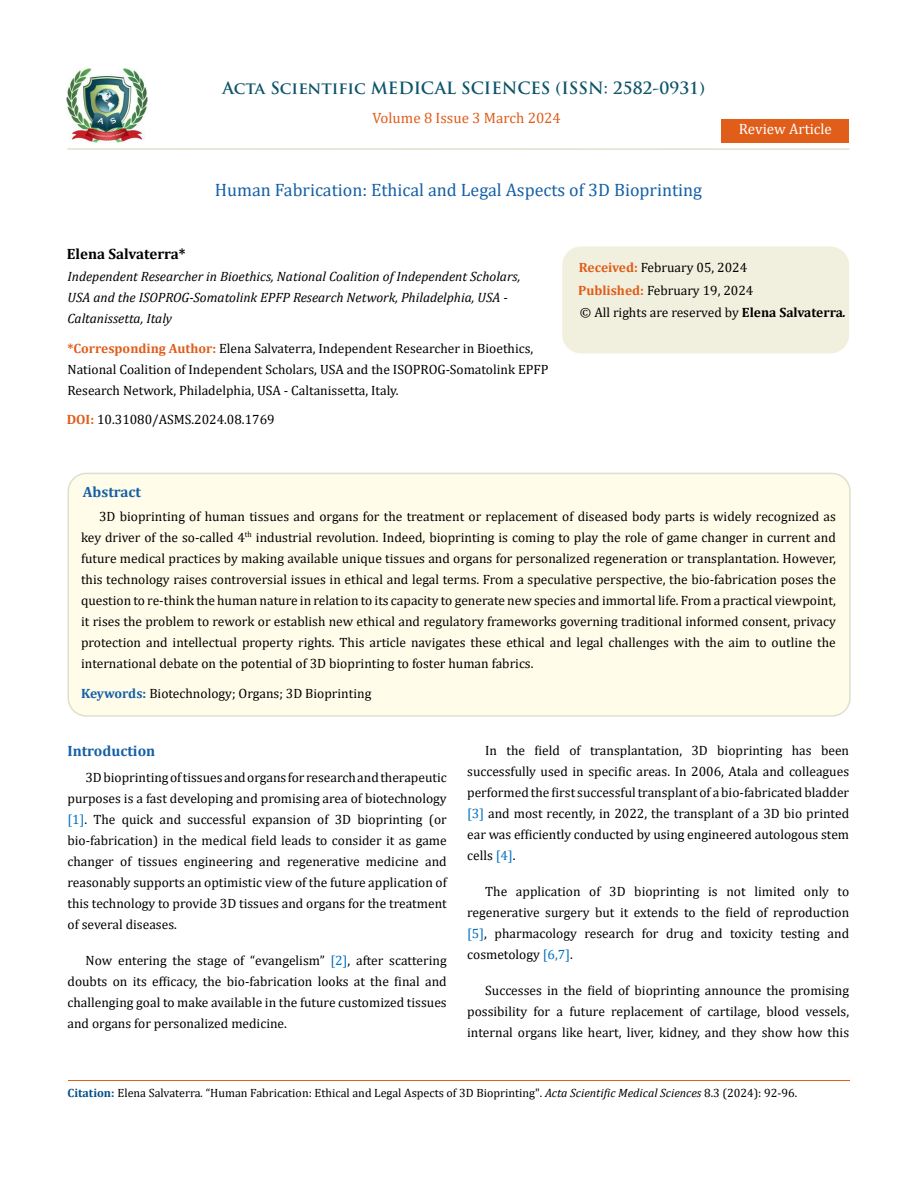
<style>
.page{position:relative;width:917px;height:1188px;background:#fff}
.page>*{position:absolute;margin:0;border:0;box-sizing:border-box;transform-origin:0 0}
.t1{font:18px "Cambria";color:#1560a6}
.t2{font:700 16.5px "Trajan Pro";color:#0e546a}
.t3{font:15px "Cambria";color:#e05d1a}
.t4{font:700 15px "Cambria";color:#1560a6}
.t5{font:700 15px "Cambria";color:#000}
.t6{font:15px "Cambria";color:#fff}
.t7{font:13.5px/21px "Cambria";color:#000;text-align:justify}
.t8{font:italic 13.5px/21px "Cambria";color:#000}
.t9{font:12px "Cambria";color:#000}
.s1{font-weight:700;color:#e05d1a}
.s2{font-weight:700}
.s3{font-weight:700;font-style:italic}
.s4{font-weight:700;color:#1560a6}
.s5{color:#0070c0}
.s6{font-weight:700;color:#035089}
.s7{font-style:italic}
</style>
<div class="page">
<img style="left:67px;top:68px;width:80px;height:74px">
<div style="left:721px;top:119px;width:128px;height:23px;background:#e05d1a"></div>
<div style="left:563px;top:247px;width:285px;height:106px;background:#f1f0de;border-radius:18px"></div>
<div style="left:562px;top:247px;width:287px;height:106px;border:2px solid #f1f0de;border-radius:18px"></div>
<div style="left:68px;top:473px;width:781px;height:243px;background:#fffde9;border-radius:18px"></div>
<div style="left:67px;top:473px;width:783px;height:244px;border:2px solid #e0dfcd;border-radius:18px"></div>
<hr style="left:68px;top:1081px;width:781px;height:1px;background:#e05d1a">
<hr style="left:67px;top:148px;width:782px;height:2px;background:#e0dfcd">
<p class="t2" style="left:222px;top:77px;width:484px">Acta Scientific MEDICAL SCIENCES (ISSN: 2582-0931)</p>
<p class="t3" style="left:372px;top:109px;width:190px">Volume 8 Issue 3 March 2024</p>
<h1 class="t1" style="left:215px;top:180px;width:489px">Human Fabrication: Ethical and Legal Aspects of 3D Bioprinting</h1>
<p class="t6" style="left:739px;top:120px;width:94px">Review Article</p>
<p class="t5" style="left:67px;top:243px;width:120px">Elena Salvaterra*</p>
<p class="t8" style="left:67px;top:266px;width:454px">Independent Researcher in Bioethics, National Coalition of Independent Scholars,<br>USA and the ISOPROG-Somatolink EPFP Research Network, Philadelphia, USA -<br>Caltanissetta, Italy</p>
<p class="t7" style="left:67px;top:337px;width:482px;text-align:left"><span class="s1">*Corresponding Author:</span> Elena Salvaterra, Independent Researcher in Bioethics,<br>National Coalition of Independent Scholars, USA and the ISOPROG-Somatolink EPFP<br>Research Network, Philadelphia, USA - Caltanissetta, Italy.</p>
<p class="t7" style="left:67px;top:409px;width:209px"><span class="s1">DOI:</span> 10.31080/ASMS.2024.08.1769</p>
<p class="t7" style="left:578px;top:256px;width:177px;line-height:23px"><span class="s1">Received:</span> February 05, 2024<br><span class="s1">Published:</span> February 19, 2024</p>
<p class="t7" style="left:580px;top:301px;width:267px">© All rights are reserved by <span class="s2">Elena Salvaterra</span><span class="s3">.</span></p>
<p class="t4" style="left:83px;top:481px;width:60px">Abstract</p>
<p class="t7" style="left:81px;top:505px;width:756px;text-indent:18px">3D bioprinting of human tissues and organs for the treatment or replacement of diseased body parts is widely recognized as key driver of the so-called 4<sup>th</sup> industrial revolution. Indeed, bioprinting is coming to play the role of game changer in current and future medical practices by making available unique tissues and organs for personalized regeneration or transplantation. However, this technology raises controversial issues in ethical and legal terms. From a speculative perspective, the bio-fabrication poses the question to re-think the human nature in relation to its capacity to generate new species and immortal life. From a practical viewpoint, it rises the problem to rework or establish new ethical and regulatory frameworks governing traditional informed consent, privacy protection and intellectual property rights. This article navigates these ethical and legal challenges with the aim to outline the international debate on the potential of 3D bioprinting to foster human fabrics.</p>
<p class="t7" style="left:81px;top:682px;width:292px"><span class="s4">Keywords:</span> Biotechnology; Organs; 3D Bioprinting</p>
<p class="t4" style="left:67px;top:741px;width:89px">Introduction</p>
<p class="t7" style="left:67px;top:767px;width:381px;text-indent:18px">3D bioprinting of tissues and organs for research and therapeutic purposes is a fast developing and promising area of biotechnology <span class="s5">[1]</span>. The quick and successful expansion of 3D bioprinting (or bio-fabrication) in the medical field leads to consider it as game changer of tissues engineering and regenerative medicine and reasonably supports an optimistic view of the future application of this technology to provide 3D tissues and organs for the treatment of several diseases.</p>
<p class="t7" style="left:67px;top:950px;width:381px;text-indent:18px">Now entering the stage of “evangelism” <span class="s5">[2]</span>, after scattering doubts on its efficacy, the bio-fabrication looks at the final and challenging goal to make available in the future customized tissues and organs for personalized medicine.</p>
<p class="t7" style="left:467px;top:740px;width:383px;text-indent:18px">In the field of transplantation, 3D bioprinting has been successfully used in specific areas. In 2006, Atala and colleagues performed the first successful transplant of a bio-fabricated bladder <span class="s5">[3]</span> and most recently, in 2022, the transplant of a 3D bio printed ear was efficiently conducted by using engineered autologous stem cells <span class="s5">[4]</span>.</p>
<p class="t7" style="left:467px;top:881px;width:383px;text-indent:18px">The application of 3D bioprinting is not limited only to regenerative surgery but it extends to the field of reproduction <span class="s5">[5]</span>, pharmacology research for drug and toxicity testing and cosmetology <span class="s5">[6,7]</span>.</p>
<p class="t7" style="left:467px;top:980px;width:383px;text-indent:18px">Successes in the field of bioprinting announce the promising possibility for a future replacement of cartilage, blood vessels, internal organs like heart, liver, kidney, and they show how this</p>
<p class="t9" style="left:68px;top:1086px;width:731px"><span class="s6">Citation:</span> Elena Salvaterra<span class="s7">.</span> “Human Fabrication: Ethical and Legal Aspects of 3D Bioprinting". <span class="s7">Acta Scientific Medical Sciences</span> 8.3 (2024): 92-96.</p>
</div>
